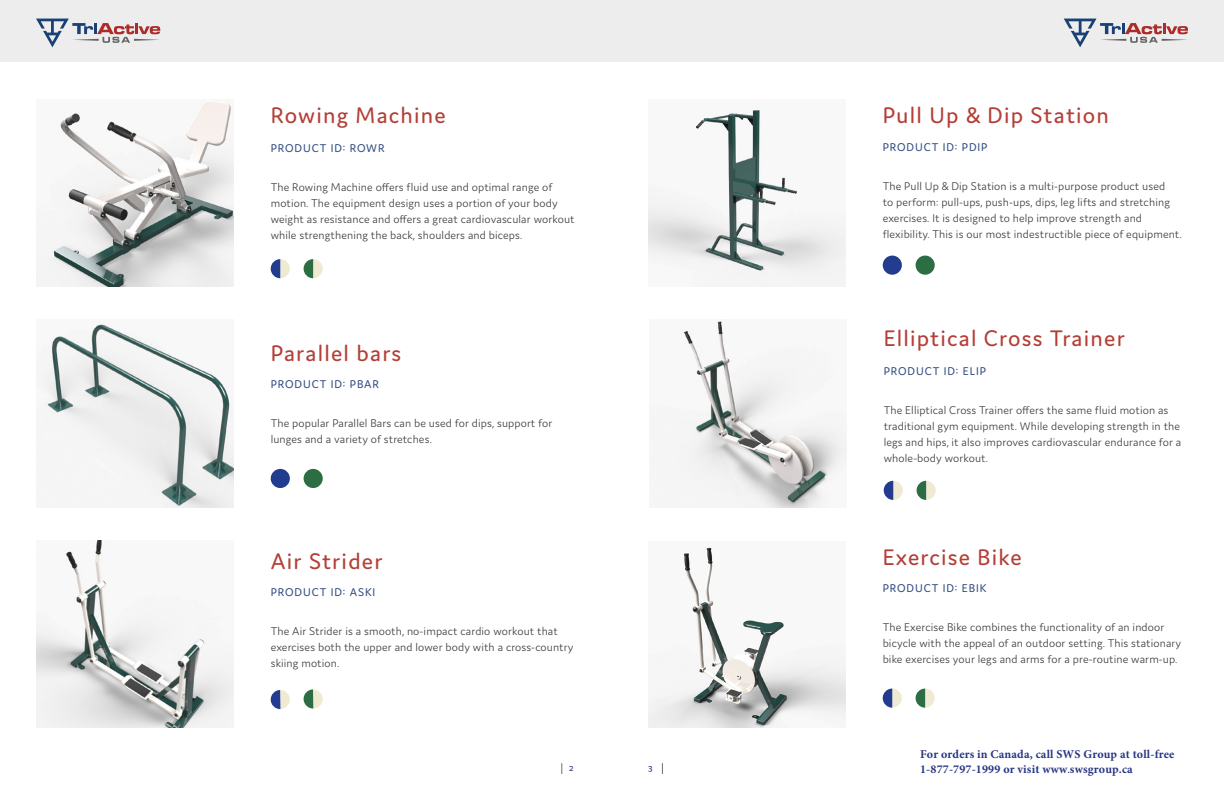
<style>
.page{position:relative;width:1224px;height:792px;background:#fff}
.page>*{position:absolute;margin:0;border:0;box-sizing:border-box;transform-origin:0 0}
.t1{font:24px "Domus";letter-spacing:.05em;color:#b43f37}
.t2{font:300 12px/16px "Domus";letter-spacing:.01em;color:#3c3c3b}
.t3{font:12px "Domus";letter-spacing:.075em;color:#334d81}
.t4{font:700 12px "Minion Pro";letter-spacing:.015em;color:#283583}
.t5{font:10px "Domus";color:#283583}
.s1{font-family:"Domus";font-weight:400}
</style>
<div class="page">
<div style="left:0;top:0;width:1224px;height:61px;background:#ededed"></div>
<svg style="left:1064px;top:19px;width:124px;height:28px"></svg>
<svg style="left:36px;top:19px;width:124px;height:28px"></svg>
<img style="left:36px;top:541px;width:198px;height:187px">
<img style="left:37px;top:323px;width:197px;height:184px">
<img style="left:36px;top:101px;width:198px;height:185px">
<div style="left:271px;top:469px;width:19px;height:19px;background:#223d8f;border-radius:50%"></div>
<div style="left:304px;top:469px;width:19px;height:19px;background:#2d6d44;border-radius:50%"></div>
<img style="left:648px;top:547px;width:198px;height:181px">
<div style="left:883px;top:256px;width:19px;height:19px;background:#223d8f;border-radius:50%"></div>
<div style="left:916px;top:256px;width:19px;height:19px;background:#2d6d44;border-radius:50%"></div>
<img style="left:648px;top:108px;width:198px;height:179px">
<img style="left:650px;top:321px;width:197px;height:186px">
<svg style="left:271px;top:259px;width:19px;height:19px"></svg>
<svg style="left:304px;top:259px;width:19px;height:19px"></svg>
<svg style="left:271px;top:690px;width:19px;height:19px"></svg>
<svg style="left:303px;top:689px;width:20px;height:20px"></svg>
<svg style="left:884px;top:481px;width:19px;height:19px"></svg>
<svg style="left:917px;top:481px;width:19px;height:19px"></svg>
<svg style="left:883px;top:689px;width:19px;height:19px"></svg>
<svg style="left:916px;top:689px;width:19px;height:19px"></svg>
<h1 class="t1" style="left:271px;top:102px;width:177px">Rowing Machine</h1>
<p class="t3" style="left:271px;top:141px;width:115px">PRODUCT ID: ROWR</p>
<p class="t2" style="left:271px;top:179px;width:305px">The Rowing Machine offers fluid use and optimal range of motion. The equipment design uses a portion of your body weight as resistance and offers a great cardiovascular workout while strengthening the back, shoulders and biceps.</p>
<h1 class="t1" style="left:271px;top:340px;width:132px">Parallel bars</h1>
<p class="t3" style="left:271px;top:378px;width:110px">PRODUCT ID: PBAR</p>
<p class="t2" style="left:271px;top:415px;width:283px">The popular Parallel Bars can be used for dips, support for lunges and a variety of stretches.</p>
<h1 class="t1" style="left:271px;top:548px;width:113px">Air Strider</h1>
<p class="t3" style="left:271px;top:586px;width:106px">PRODUCT ID: ASKI</p>
<p class="t2" style="left:271px;top:623px;width:304px">The Air Strider is a smooth, no-impact cardio workout that exercises both the upper and lower body with a cross-country skiing motion.</p>
<h1 class="t1" style="left:883px;top:102px;width:228px">Pull Up &amp; Dip Station</h1>
<p class="t3" style="left:883px;top:141px;width:106px">PRODUCT ID: PDIP</p>
<p class="t2" style="left:883px;top:178px;width:301px">The Pull Up &amp; Dip Station is a multi-purpose product used<br>to perform: pull-ups, push-ups, dips, leg lifts and stretching exercises. It is designed to help improve strength and flexibility. This is our most indestructible piece of equipment.</p>
<h1 class="t1" style="left:884px;top:325px;width:243px">Elliptical Cross Trainer</h1>
<p class="t3" style="left:884px;top:365px;width:104px">PRODUCT ID: ELIP</p>
<p class="t2" style="left:884px;top:402px;width:299px">The Elliptical Cross Trainer offers the same fluid motion as traditional gym equipment. While developing strength in the legs and hips, it also improves cardiovascular endurance for a whole-body workout.</p>
<h1 class="t1" style="left:883px;top:545px;width:141px">Exercise Bike</h1>
<p class="t3" style="left:883px;top:582px;width:105px">PRODUCT ID: EBIK</p>
<p class="t2" style="left:883px;top:619px;width:300px">The Exercise Bike combines the functionality of an indoor bicycle with the appeal of an outdoor setting. This stationary bike exercises your legs and arms for a pre-routine warm-up.</p>
<p class="t4" style="left:920px;top:746px;width:256px">For orders in Canada, call SWS Group at toll-free</p>
<p class="t5" style="left:569px;top:762px;width:6px">2</p>
<p class="t5" style="left:648px;top:762px;width:6px">3</p>
<p class="t4" style="left:920px;top:761px;width:214px">1-877-797-1999 or visit www<span class="s1">.</span>swsgroup.ca</p>
</div>
